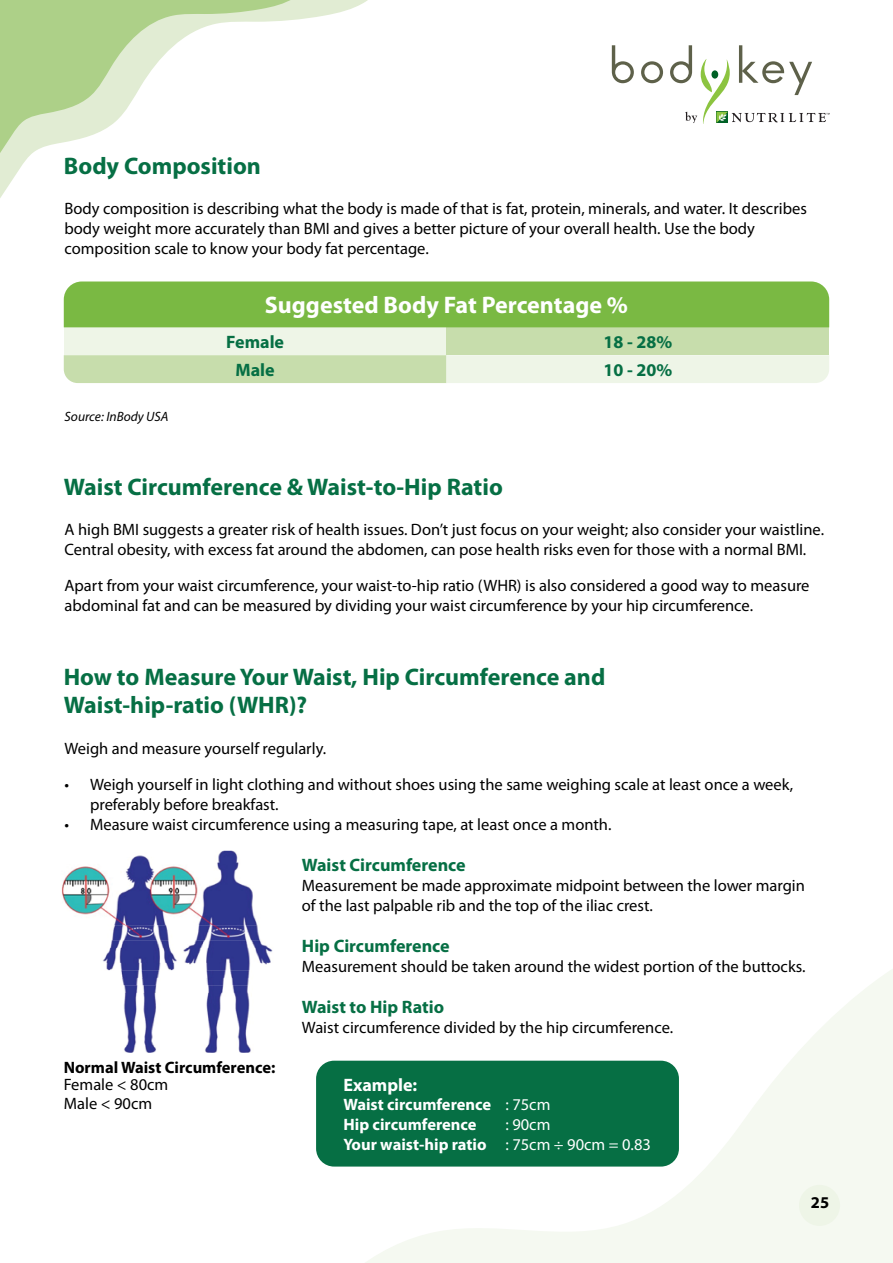
<style>
.page{position:relative;width:893px;height:1263px;background:#fff}
.page>*{position:absolute;margin:0;border:0;box-sizing:border-box;transform-origin:0 0}
.t1{font:700 24px/28.8px "Myriad Pro";color:#066f44}
.t2{font:700 24px "Myriad Pro";color:#fff}
.t3{font:700 18px "Myriad Pro";color:#066f44}
.t4{font:700 18px "Myriad Pro";color:#fff}
.t5{font:16.5px/19.8px "Myriad Pro";color:#000}
.t6{font:700 16.5px/19.8px "Myriad Pro";color:#fff}
.t7{font:16.5px/19.8px "Myriad Pro";color:#fff}
.t8{font:700 16.5px "Myriad Pro";color:#000}
.t9{font:italic 13.5px "Myriad Pro";color:#000}
.s1{font-weight:400}
.s2{font-weight:700}
</style>
<div class="page">
<svg style="left:0;top:0;width:368px;height:198px"></svg>
<svg style="left:0;top:0;width:312px;height:183px"></svg>
<svg style="left:316px;top:969px;width:577px;height:294px"></svg>
<div style="left:64px;top:327px;width:382px;height:28px;background:#eef5e7"></div>
<div style="left:446px;top:327px;width:383px;height:28px;background:#c7ddac"></div>
<div style="left:64px;top:281px;width:765px;height:46px;background:#7ab943"></div>
<svg style="left:64px;top:355px;width:765px;height:28px;background:#dae9c9"></svg>
<div style="left:316px;top:1061px;width:363px;height:105px;background:#066f44;border-radius:18px"></div>
<img style="left:61px;top:851px;width:197px;height:74px">
<img style="left:112px;top:925px;width:148px;height:15px">
<img style="left:110px;top:940px;width:159px;height:8px">
<img style="left:103px;top:948px;width:170px;height:15px">
<img style="left:106px;top:963px;width:163px;height:7px">
<img style="left:108px;top:970px;width:142px;height:8px">
<img style="left:122px;top:978px;width:127px;height:7px">
<img style="left:123px;top:985px;width:126px;height:8px">
<img style="left:123px;top:993px;width:128px;height:60px">
<div style="left:799px;top:1185px;width:41px;height:41px;background:#eef5e7;border-radius:50%"></div>
<svg style="left:612px;top:45px;width:218px;height:79px"></svg>
<h1 class="t1" style="left:64px;top:151px;width:199px">Body Composition</h1>
<p class="t5" style="left:65px;top:198px;width:744px">Body composition is describing what the body is made of that is fat, protein, minerals, and water. It describes body weight more accurately than BMI and gives a better picture of your overall health. Use the body composition scale to know your body fat percentage.</p>
<p class="t9" style="left:65px;top:408px;width:106px">Source: InBody USA</p>
<h1 class="t2" style="left:265px;top:290px;width:365px">Suggested Body Fat Percentage %</h1>
<p class="t3" style="left:226px;top:330px;width:59px">Female</p>
<p class="t3" style="left:603px;top:330px;width:70px">18 - 28%</p>
<p class="t3" style="left:235px;top:358px;width:41px">Male</p>
<p class="t3" style="left:603px;top:358px;width:70px">10 - 20%</p>
<h1 class="t1" style="left:64px;top:471px;width:441px">Waist Circumference &amp; Waist-to-Hip Ratio</h1>
<p class="t5" style="left:65px;top:519px;width:761px">A high BMI suggests a greater risk of health issues. Don’t just focus on your weight; also consider your waistline.<br>Central obesity, with excess fat around the abdomen, can pose health risks even for those with a normal BMI.</p>
<p class="t5" style="left:65px;top:575px;width:746px">Apart from your waist circumference, your waist-to-hip ratio (WHR) is also considered a good way to measure abdominal fat and can be measured by dividing your waist circumference by your hip circumference.</p>
<h1 class="t1" style="left:64px;top:661px;width:543px">How to Measure Your Waist, Hip Circumference and<br>Waist-hip-ratio (WHR)?</h1>
<p class="t5" style="left:65px;top:738px;width:263px">Weigh and measure yourself regularly.</p>
<p class="t5" style="left:90px;top:774px;width:705px;text-indent:-26px">• Weigh yourself in light clothing and without shoes using the same weighing scale at least once a week, preferably before breakfast.</p>
<p class="t5" style="left:65px;top:814px;width:548px">• Measure waist circumference using a measuring tape, at least once a month.</p>
<p class="t8" style="left:64px;top:1057px;width:213px">Normal Waist Circumference:</p>
<p class="t5" style="left:64px;top:1074px;width:106px">Female &lt; 80cm<br>Male &lt; 90cm</p>
<p class="t3" style="left:302px;top:853px;width:165px">Waist Circumference</p>
<p class="t5" style="left:302px;top:875px;width:504px">Measurement be made approximate midpoint between the lower margin of the last palpable rib and the top of the iliac crest.</p>
<p class="t3" style="left:302px;top:934px;width:149px">Hip Circumference</p>
<p class="t5" style="left:302px;top:956px;width:505px">Measurement should be taken around the widest portion of the buttocks.</p>
<p class="t3" style="left:302px;top:995px;width:144px">Waist to Hip Ratio</p>
<p class="t5" style="left:302px;top:1017px;width:373px">Waist circumference divided by the hip circumference.</p>
<p class="t4" style="left:343px;top:1073px;width:75px">Example:</p>
<p class="t6" style="left:343px;top:1094px;width:208px">Waist circumference <span class="s1">: 75cm<br></span>Hip circumference</p>
<p class="t7" style="left:343px;top:1114px;width:309px;text-indent:162px">: 90cm<br><span class="s2">Your waist-hip ratio</span> : 75cm ÷ 90cm = 0.83</p>
<p class="t8" style="left:811px;top:1192px;width:20px">25</p>
</div>
